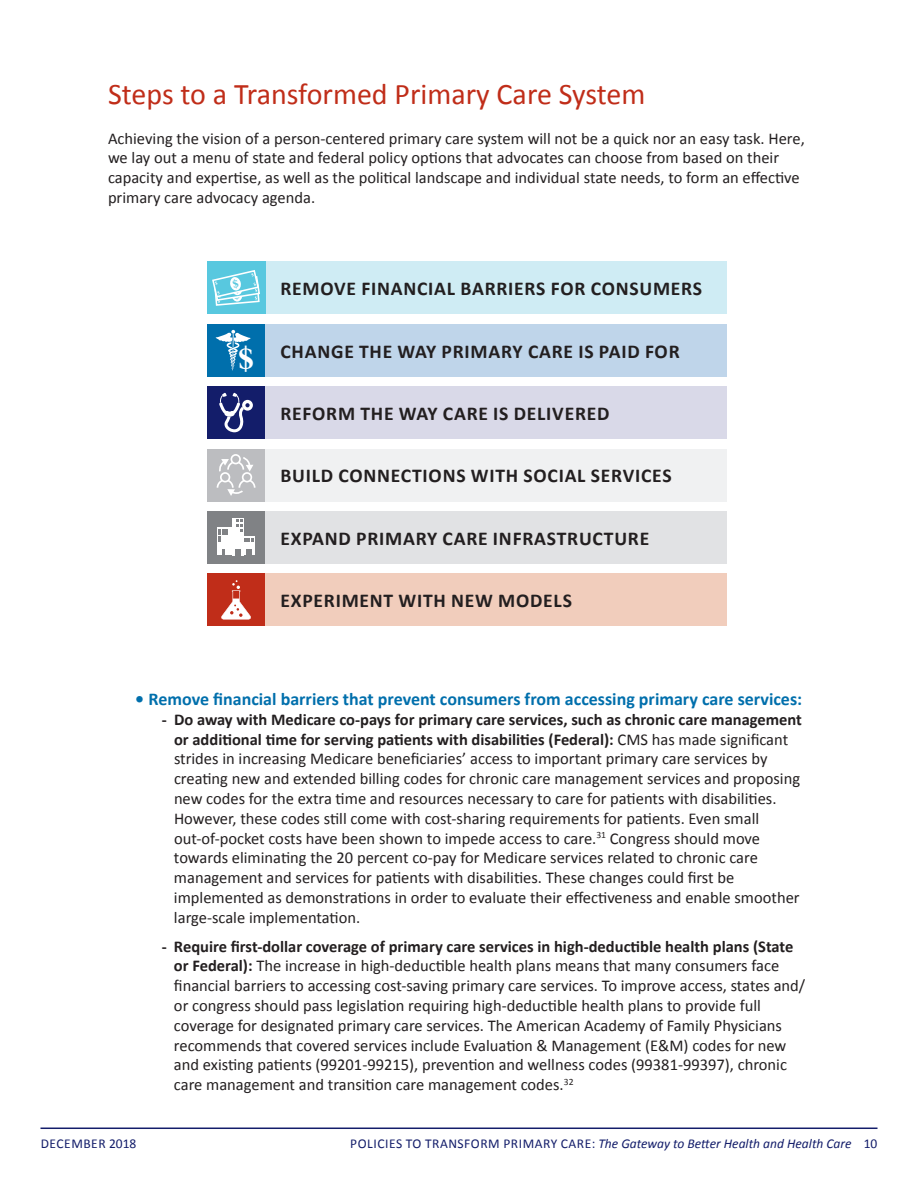
<style>
.page{position:relative;width:918px;height:1188px;background:#fff}
.page>*{position:absolute;margin:0;border:0;box-sizing:border-box;transform-origin:0 0}
.t1{font:700 30.6px "Times";color:#fff}
.t2{font:30px "Calibri";color:#c02d19}
.t3{font:700 19.65px "Calibri";letter-spacing:.04em;color:#231f20}
.t4{font:700 18px "Calibri";color:#006fac}
.t5{font:16.5px/19.8px "Calibri";color:#231f20}
.t6{font:italic 13.5px "Calibri";color:#131d6a}
.t7{font:13.5px "Calibri";letter-spacing:.04em;color:#131d6a}
.s1{font-weight:700}
.s2{font-style:normal}
</style>
<div class="page">
<hr style="left:40px;top:1128px;width:838px;height:1px;background:#131d6a">
<div style="left:265px;top:261px;width:462px;height:53px;background:#cfecf4"></div>
<div style="left:207px;top:261px;width:58px;height:53px;background:#58c8df"></div>
<div style="left:207px;top:324px;width:58px;height:53px;background:#006fac"></div>
<div style="left:207px;top:386px;width:58px;height:53px;background:#131d6a"></div>
<div style="left:207px;top:449px;width:58px;height:52px;background:#bcbdc0"></div>
<div style="left:207px;top:511px;width:58px;height:53px;background:#808285"></div>
<div style="left:207px;top:573px;width:58px;height:53px;background:#c02d19"></div>
<div style="left:265px;top:324px;width:462px;height:53px;background:#bfd5ea"></div>
<div style="left:265px;top:449px;width:462px;height:52px;background:#f0f1f2"></div>
<div style="left:265px;top:386px;width:462px;height:53px;background:#d9d9e8"></div>
<div style="left:265px;top:511px;width:462px;height:53px;background:#e1e2e4"></div>
<div style="left:265px;top:573px;width:462px;height:53px;background:#f1cdbc"></div>
<svg style="left:221px;top:580px;width:30px;height:39px"></svg>
<div style="left:217px;top:528px;width:15px;height:27px;background:#fff"></div>
<div style="left:232px;top:518px;width:12px;height:37px;background:#fff"></div>
<div style="left:244px;top:537px;width:11px;height:18px;background:#fff"></div>
<div style="left:235px;top:549px;width:6px;height:8px;background:#808285"></div>
<svg style="left:222px;top:549px;width:3px;height:6px"></svg>
<div style="left:246px;top:549px;width:5px;height:8px;background:#808285"></div>
<svg style="left:244px;top:538px;width:10px;height:3px"></svg>
<svg style="left:218px;top:529px;width:10px;height:12px"></svg>
<svg style="left:236px;top:520px;width:6px;height:12px"></svg>
<svg style="left:219px;top:393px;width:34px;height:39px"></svg>
<svg style="left:216px;top:330px;width:35px;height:41px"></svg>
<svg style="left:217px;top:454px;width:39px;height:42px"></svg>
<svg style="left:212px;top:270px;width:48px;height:36px"></svg>
<h2 class="t2" style="left:108px;top:75px;width:539px">Steps to a Transformed Primary Care System</h2>
<p class="t5" style="left:108px;top:128px;width:698px">Achieving the vision of a person-centered primary care system will not be a quick nor an easy task. Here, we lay out a menu of state and federal policy options that advocates can choose from based on their capacity and expertise, as well as the political landscape and individual state needs, to form an effective primary care advocacy agenda.</p>
<h1 class="t1" style="left:238px;top:330px;width:17px">$</h1>
<p class="t3" style="left:280px;top:276px;width:423px">REMOVE FINANCIAL BARRIERS FOR CONSUMERS</p>
<p class="t3" style="left:280px;top:338px;width:401px">CHANGE THE WAY PRIMARY CARE IS PAID FOR</p>
<p class="t3" style="left:280px;top:401px;width:331px">REFORM THE WAY CARE IS DELIVERED</p>
<p class="t3" style="left:280px;top:463px;width:393px">BUILD CONNECTIONS WITH SOCIAL SERVICES</p>
<p class="t3" style="left:280px;top:526px;width:370px">EXPAND PRIMARY CARE INFRASTRUCTURE</p>
<p class="t3" style="left:280px;top:588px;width:293px">EXPERIMENT WITH NEW MODELS</p>
<p class="t4" style="left:135px;top:687px;width:669px">• Remove financial barriers that prevent consumers from accessing primary care services:</p>
<p class="t5" style="left:174px;top:709px;width:629px;text-indent:-12px"><span class="s1">- Do away with Medicare co-pays for primary care services, such as chronic care management or additional time for serving patients with disabilities (Federal):</span> CMS has made significant strides in increasing Medicare beneficiaries’ access to important primary care services by creating new and extended billing codes for chronic care management services and proposing new codes for the extra time and resources necessary to care for patients with disabilities.<br>However, these codes still come with cost-sharing requirements for patients. Even small out-of-pocket costs have been shown to impede access to care.<sup>31</sup> Congress should move towards eliminating the 20 percent co-pay for Medicare services related to chronic care management and services for patients with disabilities. These changes could first be implemented as demonstrations in order to evaluate their effectiveness and enable smoother large-scale implementation.</p>
<p class="t5" style="left:174px;top:936px;width:633px;text-indent:-12px"><span class="s1">- Require first-dollar coverage of primary care services in high-deductible health plans (State or Federal):</span> The increase in high-deductible health plans means that many consumers face financial barriers to accessing cost-saving primary care services. To improve access, states and/ or congress should pass legislation requiring high-deductible health plans to provide full coverage for designated primary care services. The American Academy of Family Physicians recommends that covered services include Evaluation &amp; Management (E&amp;M) codes for new and existing patients (99201-99215), prevention and wellness codes (99381-99397), chronic care management and transition care management codes.<sup>32</sup></p>
<p class="t7" style="left:41px;top:1135px;width:97px">DECEMBER 2018</p>
<p class="t6" style="left:350px;top:1135px;width:529px"><span class="s2">POLICIES TO TRANSFORM PRIMARY CARE:</span> The Gateway to Better Health and Health Care <span class="s2">10</span></p>
</div>
